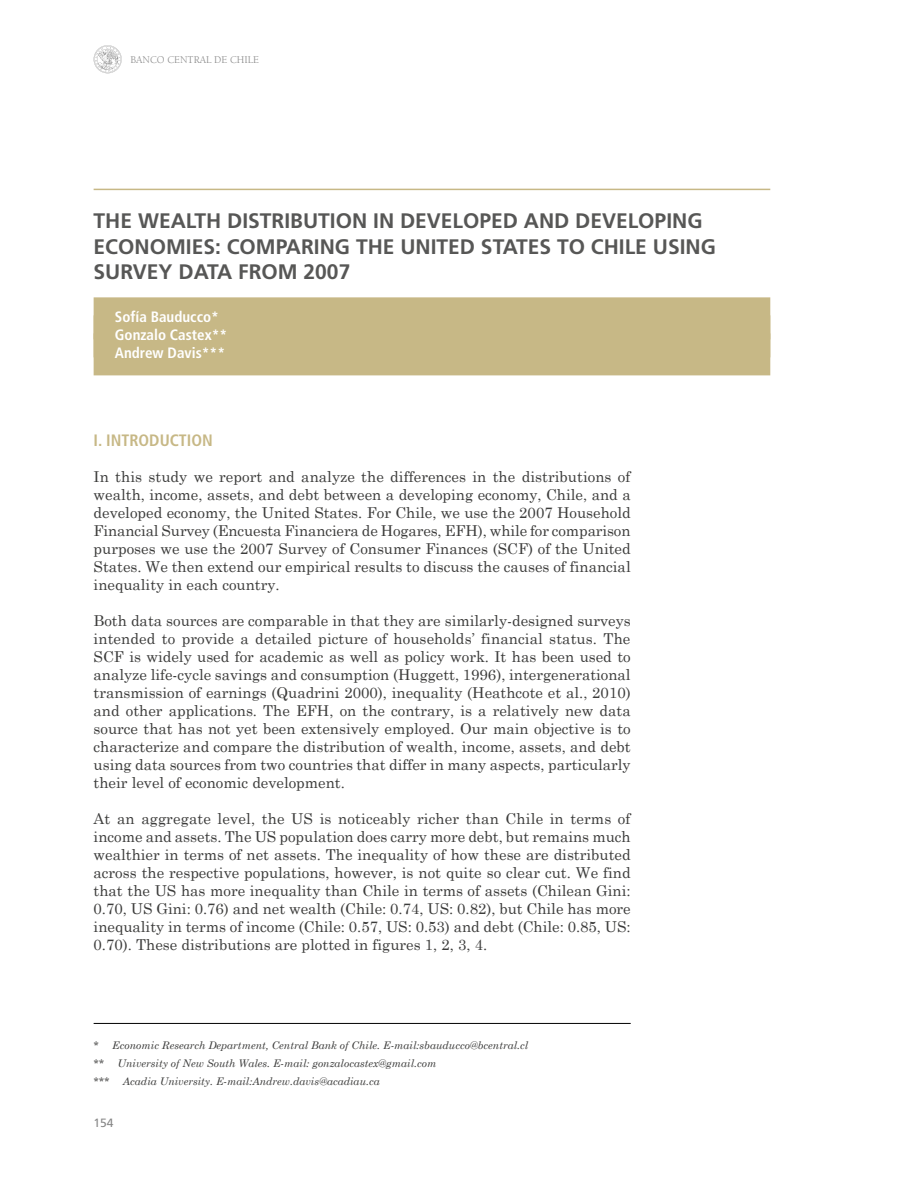
<style>
.page{position:relative;width:915px;height:1191px;background:#fff}
.page>*{position:absolute;margin:0;border:0;box-sizing:border-box;transform-origin:0 0}
.t1{font:700 21px/25.2px "Frutiger LT Std";color:#575756}
.t2{font:700 condensed 16.5px "Frutiger LT Std";color:#c7b886}
.t3{font:15px/18px "Century Schoolbook";color:#3c3c3b;text-align:justify}
.t4{font:700 condensed 15px/18px "Frutiger LT Std";color:#fff}
.t5{font:12px "Frutiger LT Std";color:#878787}
.t6{font:italic 10.5px/17.7px "Century Schoolbook";color:#3c3c3b}
.t7{font:10.5px "Berkeley LT";color:#878787}
</style>
<div class="page">
<svg style="left:94px;top:45px;width:28px;height:28px"></svg>
<hr style="left:94px;top:189px;width:676px;height:1px;background:#c7b886">
<div style="left:94px;top:297px;width:676px;height:42px;background:#c7b886"></div>
<div style="left:94px;top:333px;width:676px;height:42px;background:#c7b886"></div>
<hr style="left:94px;top:1023px;width:536px;height:1px;background:#000">
<p class="t7" style="left:130px;top:54px;width:130px">BANCO CENTRAL DE CHILE</p>
<h1 class="t1" style="left:94px;top:209px;width:623px">THE WEALTH DISTRIBUTION IN DEVELOPED AND DEVELOPING<br>ECONOMIES: COMPARING THE UNITED STATES TO CHILE USING<br>SURVEY DATA FROM 2007</h1>
<p class="t4" style="left:115px;top:308px;width:114px">Sofía Bauducco*<br>Gonzalo Castex**<br>Andrew Davis***</p>
<p class="t2" style="left:94px;top:431px;width:121px">I. INTRODUCTION</p>
<p class="t3" style="left:94px;top:467px;width:538px">In this study we report and analyze the differences in the distributions of wealth, income, assets, and debt between a developing economy, Chile, and a developed economy, the United States. For Chile, we use the 2007 Household Financial Survey (Encuesta Financiera de Hogares, EFH), while for comparison purposes we use the 2007 Survey of Consumer Finances (SCF) of the United States. We then extend our empirical results to discuss the causes of financial inequality in each country.</p>
<p class="t3" style="left:94px;top:611px;width:538px">Both data sources are comparable in that they are similarly-designed surveys intended to provide a detailed picture of households’ financial status. The SCF is widely used for academic as well as policy work. It has been used to analyze life-cycle savings and consumption (Huggett, 1996), intergenerational transmission of earnings (Quadrini 2000), inequality (Heathcote et al., 2010) and other applications. The EFH, on the contrary, is a relatively new data source that has not yet been extensively employed. Our main objective is to characterize and compare the distribution of wealth, income, assets, and debt using data sources from two countries that differ in many aspects, particularly their level of economic development.</p>
<p class="t3" style="left:94px;top:809px;width:538px">At an aggregate level, the US is noticeably richer than Chile in terms of income and assets. The US population does carry more debt, but remains much wealthier in terms of net assets. The inequality of how these are distributed across the respective populations, however, is not quite so clear cut. We find that the US has more inequality than Chile in terms of assets (Chilean Gini:<br>0.70, US Gini: 0.76) and net wealth (Chile: 0.74, US: 0.82), but Chile has more inequality in terms of income (Chile: 0.57, US: 0.53) and debt (Chile: 0.85, US:<br>0.70). These distributions are plotted in figures 1, 2, 3, 4.</p>
<p class="t6" style="left:94px;top:1036px;width:436px">* Economic Research Department, Central Bank of Chile. E-mail:sbauducco@bcentral.cl **</p>
<p class="t6" style="left:117px;top:1054px;width:320px">University of New South Wales. E-mail: gonzalocastex@gmail.com</p>
<p class="t6" style="left:94px;top:1071px;width:17px">***</p>
<p class="t6" style="left:123px;top:1071px;width:258px">Acadia University. E-mail:Andrew.davis@acadiau.ca</p>
<p class="t5" style="left:94px;top:1116px;width:22px">154</p>
</div>
